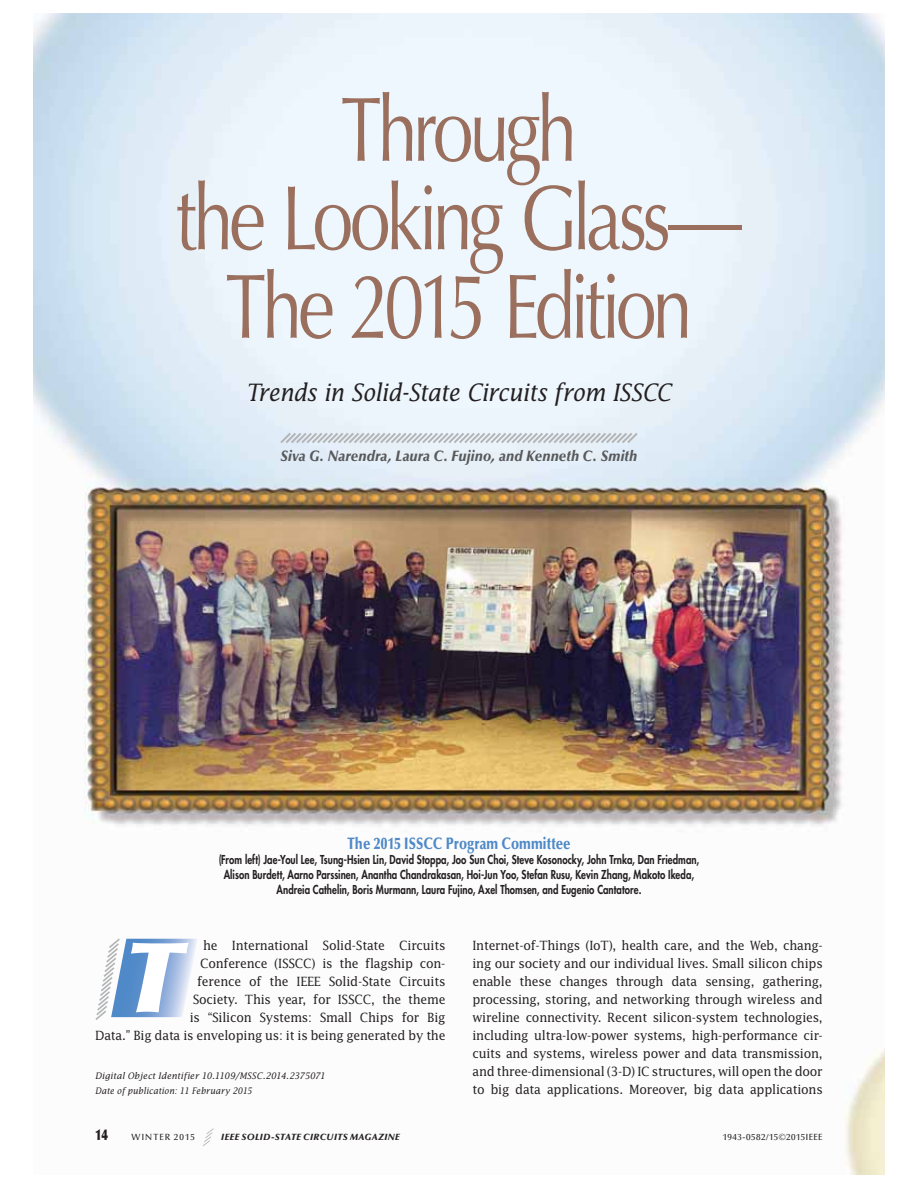
<style>
.page{position:relative;width:918px;height:1188px;background:#fff}
.page>*{position:absolute;margin:0;border:0;box-sizing:border-box;transform-origin:0 0}
.t1{font:italic 97.5px "Optima LT Std X Black";color:#fff;scale:.95 1}
.t2{font:91.5px/88.5px "Optima LT Std";letter-spacing:-.065em;color:#9a6f5d;text-align:center;scale:.8 1}
.t3{font:italic 24px "Lucida Std";letter-spacing:-.015em;color:#231f20;scale:.9 1}
.t4{font:900 16.5px "Optima LT Std";color:#4e89c8;scale:.8 1}
.t5{font:italic 900 15px "Optima LT Std";letter-spacing:.01em;color:#58595b;scale:.9 1}
.t6{font:900 15px "Optima LT Std";color:#231f20;scale:.75 1}
.t7{font:12.75px/18px "Lucida Std";letter-spacing:-.02em;color:#231f20;text-align:right;scale:.95 1}
.t8{font:800 12px/15px "Futura Std";letter-spacing:.005em;color:#231f20;text-align:center;scale:.8 1}
.t9{font:italic 9px/15px "Lucida Std";letter-spacing:.015em;color:#231f20;scale:.95 1}
.t10{font:italic 900 9px "Optima LT Std";letter-spacing:.045em;color:#231f20}
.t11{font:500 9px "Optima LT Std";letter-spacing:.05em;color:#231f20}
.t12{font:500 9px "Optima LT Std";letter-spacing:.115em;color:#231f20}
</style>
<div class="page">
<img style="left:34px;top:14px;width:850px;height:1161px">
<svg style="left:201px;top:1127px;width:15px;height:20px"></svg>
<svg style="left:278px;top:431px;width:362px;height:14px"></svg>
<svg style="left:93px;top:937px;width:105px;height:85px"></svg>
<h2 class="t2" style="left:176px;top:92px;width:709px">Through<br>the Looking Glass—<br>The 2015 Edition</h2>
<h3 class="t3" style="left:246px;top:382px;width:474px">Trends in Solid-State Circuits from ISSCC</h3>
<p class="t5" style="left:280px;top:450px;width:398px">Siva G. Narendra, Laura C. Fujino, and Kenneth C. Smith</p>
<p class="t4" style="left:347px;top:836px;width:280px">The 2015 ISSCC Program Committee</p>
<p class="t8" style="left:219px;top:853px;width:602px">(From left) Jae-Youl Lee, Tsung-Hsien Lin, David Stoppa, Joo Sun Choi, Steve Kosonocky, John Trnka, Dan Friedman,<br>Alison Burdett, Aarno Parssinen, Anantha Chandrakasan, Hoi-Jun Yoo, Stefan Rusu, Kevin Zhang, Makoto Ikeda,<br>Andreia Cathelin, Boris Murmann, Laura Fujino, Axel Thomsen, and Eugenio Cantatore.</p>
<p class="t7" style="left:95px;top:937px;width:370px">he International Solid-State Circuits<br>Conference (ISSCC) is the flagship con-<br>ference of the IEEE Solid-State Circuits<br>Society. This year, for ISSCC, the theme<br>is “Silicon Systems: Small Chips for Big<br>Data.” Big data is enveloping us: it is being generated by the</p>
<p class="t7" style="left:472px;top:937px;width:370px;text-align:justify">Internet-of-Things (IoT), health care, and the Web, chang&shy;ing our society and our individual lives. Small silicon chips enable these changes through data sensing, gathering, processing, storing, and networking through wireless and wireline connectivity. Recent silicon- system technologies, including ultra-low-power systems, high-performance cir&shy;cuits and systems, wireless power and data transmission, and three-dimensional (3-D) IC structures, will open the door to big data applications. Moreover, big data applications</p>
<h1 class="t1" style="left:125px;top:922px;width:61px">T</h1>
<p class="t9" style="left:95px;top:1069px;width:244px">Digital Object Identifier 10.1109/MSSC.2014.2375071<br>Date of publication: 11 February 2015</p>
<p class="t6" style="left:95px;top:1126px;width:19px">14</p>
<p class="t12" style="left:131px;top:1131px;width:65px">WINTER 2015</p>
<p class="t10" style="left:221px;top:1133px;width:180px">IEEE SOLID-STATE CIRCUITS MAGAZINE</p>
<p class="t11" style="left:723px;top:1132px;width:101px">1943-0582/15©2015IEEE</p>
</div>
